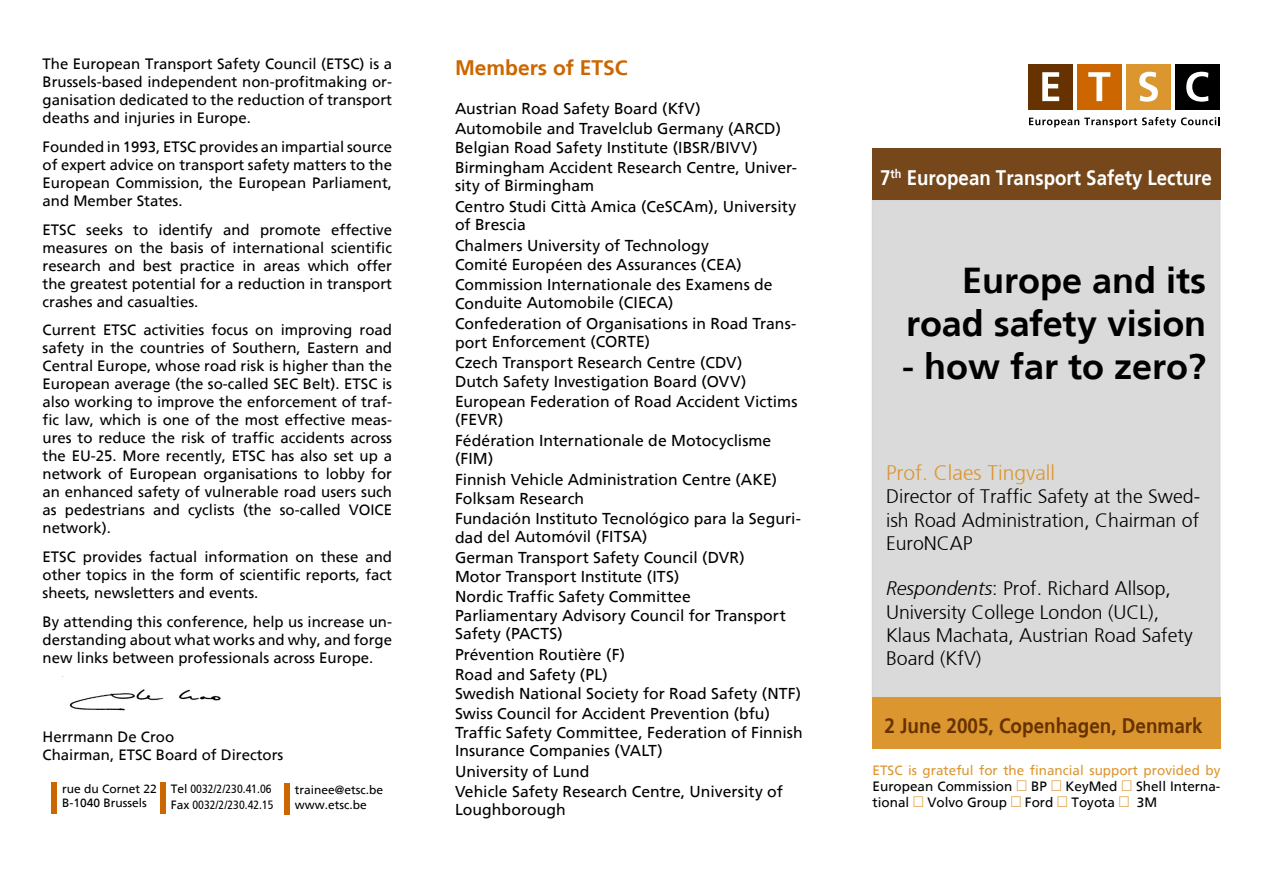
<style>
.page{position:relative;width:1263px;height:893px;background:#fff}
.page>*{position:absolute;margin:0;border:0;box-sizing:border-box;transform-origin:0 0}
.t1{font:700 36px/43.2px "Frutiger";color:#000;text-align:right}
.t2{font:700 21px "Frutiger";color:#fff;scale:.89 1}
.t3{font:700 21px "Frutiger";color:#630;scale:.9 1}
.t4{font:300 21px "Frutiger";color:#dc9630}
.t5{font:700 21px "Frutiger";color:#c60}
.t6{font:300 19.5px/23.4px "Frutiger";color:#000;text-align:justify}
.t7{font:15.75px/19.5px "Frutiger";color:#000}
.t8{font:15px/18px "Frutiger";color:#000;text-align:justify}
.t9{font:13.5px "Frutiger";color:#000}
.t10{font:13.5px "Frutiger";color:#dc9630}
.t11{font:12px/14.4px "Frutiger";color:#000}
.t12{font:condensed 12px/16.2px "Frutiger";color:#000}
.s1{font-stretch:normal}
.s2{font-style:italic}
</style>
<div class="page">
<div style="left:872px;top:201px;width:348px;height:497px;background:#dadada"></div>
<img style="left:62px;top:676px;width:159px;height:35px">
<div style="left:52px;top:782px;width:5px;height:32px;background:#c60"></div>
<div style="left:161px;top:782px;width:5px;height:32px;background:#c60"></div>
<div style="left:285px;top:783px;width:5px;height:32px;background:#c60"></div>
<div style="left:872px;top:149px;width:348px;height:51px;background:#75471a"></div>
<div style="left:872px;top:697px;width:348px;height:51px;background:#dc9630"></div>
<div style="left:1028px;top:64px;width:45px;height:45px;background:#630"></div>
<svg style="left:1042px;top:72px;width:17px;height:29px"></svg>
<div style="left:1077px;top:64px;width:45px;height:45px;background:#c60"></div>
<svg style="left:1088px;top:72px;width:22px;height:29px"></svg>
<div style="left:1126px;top:64px;width:45px;height:45px;background:#dc9630"></div>
<svg style="left:1139px;top:72px;width:19px;height:30px"></svg>
<div style="left:1175px;top:64px;width:45px;height:45px;background:#000"></div>
<svg style="left:1186px;top:72px;width:22px;height:30px"></svg>
<svg style="left:1029px;top:117px;width:191px;height:11px"></svg>
<p class="t8" style="left:43px;top:55px;width:351px">The European Transport Safety Council (ETSC) is a Brussels-based independent non-profitmaking or&shy;ganisation dedicated to the reduction of transport deaths and injuries in Europe.</p>
<p class="t8" style="left:43px;top:138px;width:351px">Founded in 1993, ETSC provides an impartial source of expert advice on transport safety matters to the European Commission, the European Parliament, and Member States.</p>
<p class="t8" style="left:43px;top:220px;width:351px">ETSC seeks to identify and promote effective measures on the basis of international scientific research and best practice in areas which offer the greatest potential for a reduction in transport crashes and casualties.</p>
<p class="t8" style="left:43px;top:321px;width:351px">Current ETSC activities focus on improving road safety in the countries of Southern, Eastern and Central Europe, whose road risk is higher than the European average (the so-called SEC Belt). ETSC is also working to improve the enforcement of traf&shy;fic law, which is one of the most effective meas&shy;ures to reduce the risk of traffic accidents across the EU-25. More recently, ETSC has also set up a network of European organisations to lobby for an enhanced safety of vulnerable road users such as pedestrians and cyclists (the so-called VOICE network).</p>
<p class="t8" style="left:43px;top:548px;width:351px">ETSC provides factual information on these and other topics in the form of scientific reports, fact sheets, newsletters and events.</p>
<p class="t8" style="left:43px;top:613px;width:351px">By attending this conference, help us increase un&shy;derstanding about what works and why, and forge new links between professionals across Europe.</p>
<p class="t8" style="left:43px;top:728px;width:242px">Herrmann De Croo<br>Chairman, ETSC Board of Directors</p>
<p class="t11" style="left:62px;top:782px;width:96px">rue du Cornet 22<br>B-1040 Brussels</p>
<p class="t12" style="left:171px;top:781px;width:104px"><span class="s1">Tel</span> 0032/2/230.41.06<br><span class="s1">Fax</span> 0032/2/230.42.15</p>
<p class="t11" style="left:295px;top:783px;width:90px">trainee@etsc.be www.etsc.be</p>
<h2 class="t5" style="left:455px;top:55px;width:174px">Members of ETSC</h2>
<p class="t7" style="left:455px;top:99px;width:343px">Austrian Road Safety Board (KfV)<br>Automobile and Travelclub Germany (ARCD)<br>Belgian Road Safety Institute (IBSR/BIVV)<br>Birmingham Accident Research Centre, Univer-</p>
<p class="t7" style="left:455px;top:175px;width:343px;line-height:21px">sity of Birmingham<br>Centro Studi Città Amica (CeSCAm), University</p>
<p class="t7" style="left:455px;top:214px;width:255px;line-height:21px">of Brescia<br>Chalmers University of Technology</p>
<p class="t7" style="left:455px;top:255px;width:319px">Comité Européen des Assurances (CEA)<br>Commission Internationale des Examens de</p>
<p class="t7" style="left:455px;top:292px;width:343px;line-height:21px">Conduite Automobile (CIECA)<br>Confederation of Organisations in Road Trans-</p>
<p class="t7" style="left:455px;top:331px;width:289px;line-height:21px">port Enforcement (CORTE)<br>Czech Transport Research Centre (CDV)</p>
<p class="t7" style="left:455px;top:372px;width:344px">Dutch Safety Investigation Board (OVV)<br>European Federation of Road Accident Victims</p>
<p class="t7" style="left:455px;top:409px;width:318px;line-height:21px">(FEVR)<br>Fédération Internationale de Motocyclisme</p>
<p class="t7" style="left:455px;top:448px;width:324px;line-height:21px">(FIM)<br>Finnish Vehicle Administration Centre (AKE)</p>
<p class="t7" style="left:455px;top:489px;width:347px">Folksam Research<br>Fundación Instituto Tecnológico para la Seguri-</p>
<p class="t7" style="left:455px;top:526px;width:291px;line-height:21px">dad del Automóvil (FITSA)<br>German Transport Safety Council (DVR)</p>
<p class="t7" style="left:455px;top:567px;width:332px">Motor Transport Institute (ITS)<br>Nordic Traffic Safety Committee<br>Parliamentary Advisory Council for Transport</p>
<p class="t7" style="left:455px;top:623px;width:172px;line-height:21px">Safety (PACTS)<br>Prévention Routière (F)</p>
<p class="t7" style="left:455px;top:665px;width:349px">Road and Safety (PL)<br>Swedish National Society for Road Safety (NTF)<br>Swiss Council for Accident Prevention (bfu)<br>Traffic Safety Committee, Federation of Finnish</p>
<p class="t7" style="left:455px;top:740px;width:209px;line-height:21px">Insurance Companies (VALT)<br>University of Lund</p>
<p class="t7" style="left:455px;top:782px;width:329px;line-height:17.7px">Vehicle Safety Research Centre, University of<br>Loughborough</p>
<h2 class="t2" style="left:880px;top:165px;width:374px">7<sup>th</sup> European Transport Safety Lecture</h2>
<h1 class="t1" style="left:906px;top:258px;width:301px">Europe and its road safety vision</h1>
<h1 class="t1" style="left:902px;top:345px;width:306px">- how far to zero?</h1>
<h2 class="t4" style="left:886px;top:461px;width:171px">Prof. Claes Tingvall</h2>
<h3 class="t6" style="left:886px;top:485px;width:316px">Director of Traffic Safety at the Swed&shy;ish Road Administration, Chairman of EuroNCAP</h3>
<h3 class="t6" style="left:886px;top:577px;width:308px;text-align:left"><span class="s2">Respondents</span>: Prof. Richard Allsop,<br>University College London (UCL),<br>Klaus Machata, Austrian Road Safety<br>Board (KfV)</h3>
<h2 class="t3" style="left:884px;top:714px;width:355px">2 June 2005, Copenhagen, Denmark</h2>
<p class="t10" style="left:873px;top:762px;width:349px">ETSC is grateful for the financial support provided by</p>
<p class="t9" style="left:873px;top:778px;width:141px">European Commission</p>
<p class="t9" style="left:1031px;top:778px;width:17px">BP</p>
<p class="t9" style="left:1066px;top:778px;width:53px">KeyMed</p>
<p class="t9" style="left:1136px;top:778px;width:86px">Shell Interna-</p>
<p class="t9" style="left:873px;top:794px;width:38px">tional</p>
<p class="t9" style="left:927px;top:794px;width:81px">Volvo Group</p>
<p class="t9" style="left:1025px;top:794px;width:30px">Ford</p>
<p class="t9" style="left:1071px;top:794px;width:45px">Toyota</p>
<p class="t9" style="left:1137px;top:794px;width:22px">3M</p>
</div>
